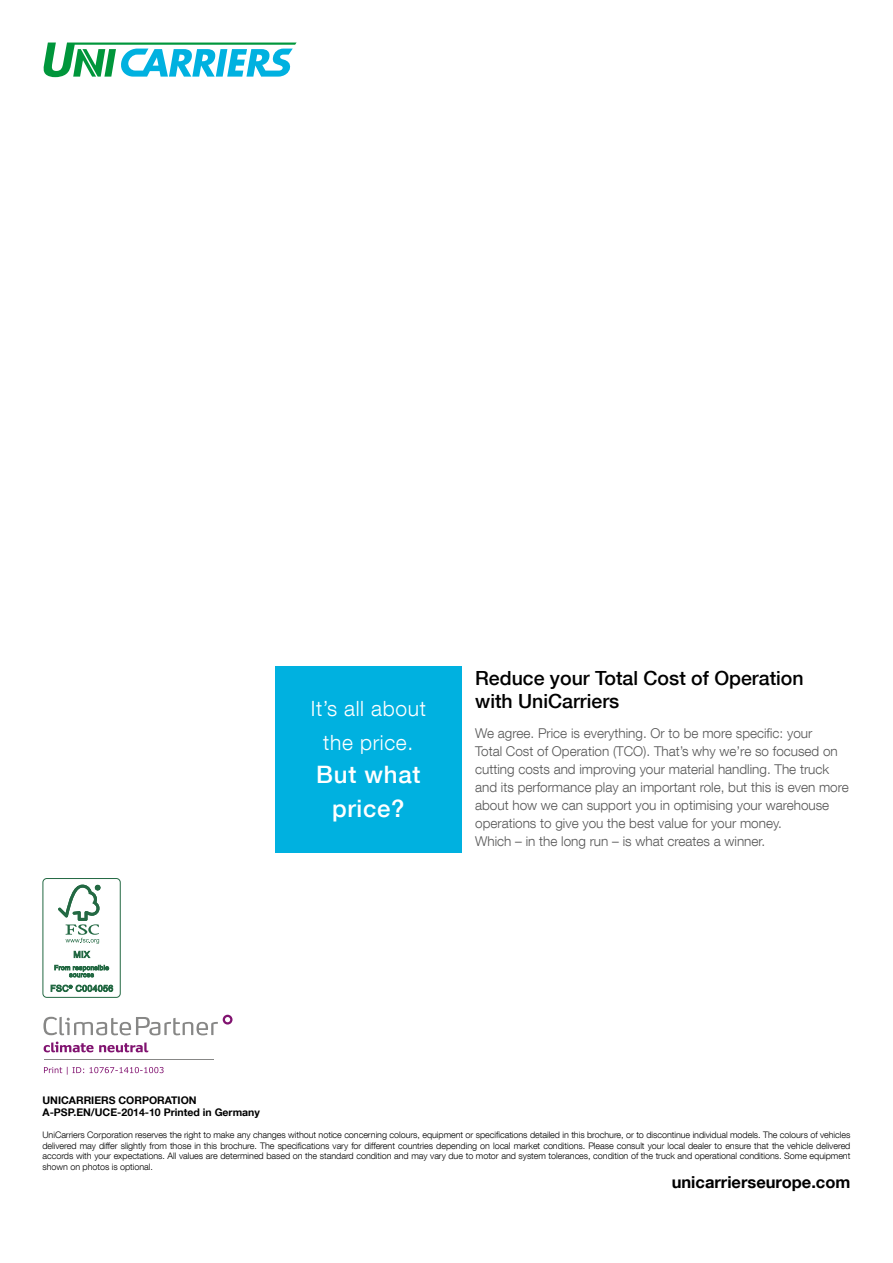
<style>
.page{position:relative;width:893px;height:1263px;background:#fff}
.page>*{position:absolute;margin:0;border:0;box-sizing:border-box;transform-origin:0 0}
.t1{font:500 24px/33.8px "Helvetica Neue LT Com";letter-spacing:.03em;color:#fff;text-align:center}
.t2{font:300 21px/33.8px "Helvetica Neue LT Com";letter-spacing:.03em;color:#fff;text-align:center}
.t3{font:500 19.5px/23.4px "Helvetica Neue LT Com";color:#000}
.t4{font:700 16.5px "Helvetica Neue LT Com";color:#000}
.t5{font:300 13.5px/18px "Helvetica Neue LT Com";color:#565656}
.t6{font:700 10.5px/12.6px "Helvetica Neue LT Com";color:#000}
.t7{font:300 9px/10.8px "Helvetica Neue LT Com";letter-spacing:-.005em;color:#000;text-align:justify}
</style>
<div class="page">
<svg style="left:43px;top:43px;width:254px;height:34px"></svg>
<div style="left:43px;top:878px;width:78px;height:120px;border:1px solid #236943;border-radius:4px"></div>
<svg style="left:58px;top:885px;width:42px;height:59px"></svg>
<svg style="left:74px;top:950px;width:16px;height:9px"></svg>
<svg style="left:55px;top:965px;width:54px;height:12px"></svg>
<svg style="left:51px;top:985px;width:62px;height:7px"></svg>
<svg style="left:44px;top:1041px;width:104px;height:11px"></svg>
<hr style="left:44px;top:1059px;width:170px;height:1px;background:#878786">
<svg style="left:43px;top:1015px;width:189px;height:20px"></svg>
<svg style="left:44px;top:1067px;width:120px;height:8px"></svg>
<div style="left:275px;top:666px;width:186px;height:186px;background:#00b1e0"></div>
<h2 class="t2" style="left:311px;top:691px;width:117px">It’s all about the price.</h2>
<h1 class="t1" style="left:316px;top:758px;width:106px">But what price?</h1>
<h3 class="t3" style="left:475px;top:666px;width:330px">Reduce your Total Cost of Operation with UniCarriers</h3>
<p class="t5" style="left:475px;top:724px;width:375px">We agree. Price is everything. Or to be more specific: your<br>Total Cost of Operation (TCO). That’s why we’re so focused on cutting costs and improving your material handling. The truck and its performance play an important role, but this is even more about how we can support you in optimising your warehouse operations to give you the best value for your money.<br>Which – in the long run – is what creates a winner.</p>
<p class="t6" style="left:43px;top:1093px;width:219px">UNICARRIERS CORPORATION<br>A-PSP.EN/UCE-2014-10 Printed in Germany</p>
<p class="t7" style="left:43px;top:1129px;width:809px">UniCarriers Corporation reserves the right to make any changes without notice concerning colours, equipment or specifications detailed in this brochure, or to discontinue individual models. The colours of vehicles delivered may differ slightly from those in this brochure. The specifications vary for different countries depending on local market conditions. Please consult your local dealer to ensure that the vehicle delivered accords with your expectations. All values are determined based on the standard condition and may vary due to motor and system tolerances, condition of the truck and operational conditions. Some equipment shown on photos is optional.</p>
<h3 class="t4" style="left:672px;top:1171px;width:180px">unicarrierseurope.com</h3>
</div>
